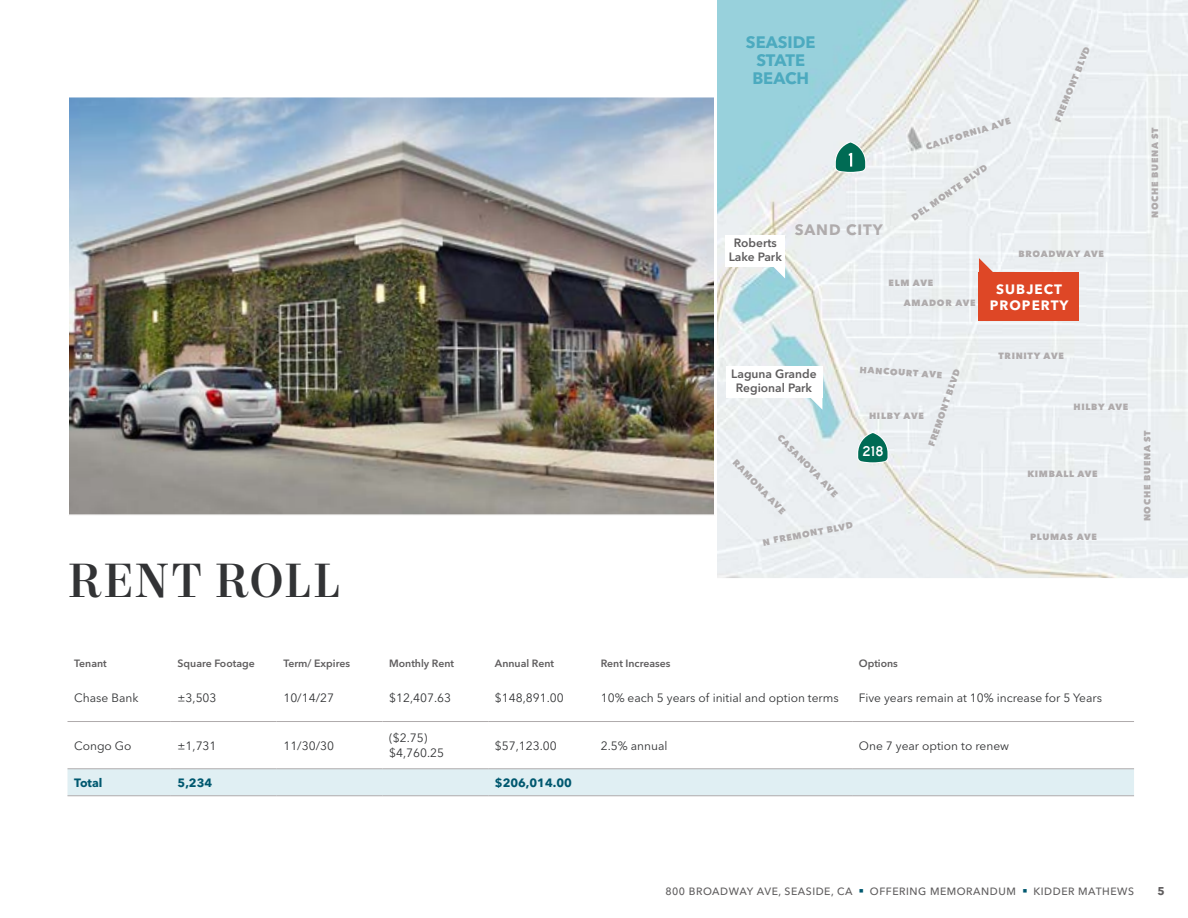
<style>
.page{position:relative;width:1188px;height:918px;background:#fff}
.page>*{position:absolute;margin:0;border:0;box-sizing:border-box;transform-origin:0 0}
.t1{font:500 48px "Mort Modern 09";letter-spacing:.025em;color:#323335}
.t2{font:700 16.5px/18px "Avenir Next LT Pro";color:#4caabf;text-align:center}
.t3{font:700 15px "Avenir Next LT Pro";letter-spacing:.06em;color:#afabac}
.t4{font:14.7px "Highway Gothic";color:#fff}
.t5{font:700 13.5px/16.5px "Avenir Next LT Pro";letter-spacing:.08em;color:#fff;text-align:center}
.t6{font:12px/15px "Avenir Next LT Pro";color:#323335}
.t7{font:600 12px/13.5px "Avenir Next LT Pro";color:#5f5d5e;text-align:center}
.t8{font:700 12px "Avenir Next LT Pro";color:#00586f}
.t9{font:700 11.25px "Avenir Next LT Pro";color:#5f5d5e}
.t10{font:600 10.5px "Avenir Next LT Pro";color:#5f5d5e}
.t11{font:500 10.5px "Avenir Next LT Pro";letter-spacing:.05em;color:#5f5d5e}
.t12{font:800 9px/19.5px "Avenir Next LT Pro";letter-spacing:.08em;color:#afabac}
.s1{color:#00586f}
</style>
<div class="page">
<div style="left:68px;top:769px;width:1066px;height:26px;background:#e0eff3"></div>
<hr style="left:68px;top:721px;width:103px;height:1px;background:#afabac">
<hr style="left:171px;top:721px;width:106px;height:1px;background:#afabac">
<hr style="left:277px;top:721px;width:105px;height:1px;background:#afabac">
<hr style="left:382px;top:721px;width:106px;height:1px;background:#afabac">
<hr style="left:488px;top:721px;width:106px;height:1px;background:#afabac">
<hr style="left:594px;top:721px;width:258px;height:1px;background:#afabac">
<hr style="left:852px;top:721px;width:282px;height:1px;background:#afabac">
<hr style="left:68px;top:768px;width:103px;height:1px;background:#afabac">
<hr style="left:171px;top:768px;width:106px;height:1px;background:#afabac">
<hr style="left:277px;top:768px;width:105px;height:1px;background:#afabac">
<hr style="left:382px;top:768px;width:106px;height:1px;background:#afabac">
<hr style="left:488px;top:768px;width:106px;height:1px;background:#afabac">
<hr style="left:594px;top:768px;width:258px;height:1px;background:#afabac">
<hr style="left:852px;top:768px;width:282px;height:1px;background:#afabac">
<hr style="left:68px;top:795px;width:103px;height:1px;background:#afabac">
<hr style="left:171px;top:795px;width:106px;height:1px;background:#afabac">
<hr style="left:277px;top:795px;width:105px;height:1px;background:#afabac">
<hr style="left:382px;top:795px;width:106px;height:1px;background:#afabac">
<hr style="left:488px;top:795px;width:106px;height:1px;background:#afabac">
<hr style="left:594px;top:795px;width:258px;height:1px;background:#afabac">
<hr style="left:852px;top:795px;width:282px;height:1px;background:#afabac">
<img style="left:71px;top:99px;width:642px;height:414px">
<div style="left:68px;top:96px;width:648px;height:420px;border:2px solid #fff"></div>
<svg style="left:717px;top:0;width:471px;height:578px;background:#e3ebee"></svg>
<svg style="left:979px;top:258px;width:15px;height:15px"></svg>
<div style="left:979px;top:273px;width:100px;height:48px;background:#de4726"></div>
<svg style="left:835px;top:141px;width:31px;height:32px"></svg>
<svg style="left:857px;top:432px;width:31px;height:31px"></svg>
<svg style="left:773px;top:267px;width:12px;height:12px"></svg>
<div style="left:726px;top:235px;width:59px;height:32px;background:#fff"></div>
<div style="left:726px;top:366px;width:96px;height:32px;background:#fff"></div>
<svg style="left:811px;top:398px;width:11px;height:12px"></svg>
<h1 class="t1" style="left:68px;top:550px;width:275px">RENT ROLL</h1>
<h2 class="t2" style="left:746px;top:33px;width:71px">SEASIDE<br>STATE<br>BEACH</h2>
<p class="t7" style="left:729px;top:236px;width:55px">Roberts<br>Lake Park</p>
<p class="t3" style="left:795px;top:220px;width:89px">SAND CITY</p>
<p class="t12" style="left:923px;top:137px;width:90px;rotate:-17deg">CALIFORNIA AVE</p>
<p class="t12" style="left:907px;top:210px;width:92px;rotate:-35deg">DEL MONTE BLVD</p>
<p class="t12" style="left:1048px;top:118px;width:82px;rotate:-68deg">FREMONT BLVD</p>
<p class="t12" style="left:1018px;top:244px;width:87px">BROADWAY AVE</p>
<p class="t12" style="left:904px;top:273px;width:73px;text-indent:-15px">ELM AVE<br>AMADOR AVE</p>
<p class="t5" style="left:990px;top:281px;width:80px">SUBJECT<br>PROPERTY</p>
<p class="t12" style="left:1145px;top:218px;width:93px;rotate:-90deg">NOCHE BUENA ST</p>
<p class="t7" style="left:731px;top:367px;width:87px">Laguna Grande<br>Regional Park</p>
<p class="t12" style="left:786px;top:429px;width:84px;rotate:46deg">CASANOVA AVE</p>
<p class="t12" style="left:741px;top:454px;width:73px;rotate:46deg">RAMONA AVE</p>
<p class="t12" style="left:861px;top:360px;width:84px;rotate:4deg">HANCOURT AVE</p>
<p class="t12" style="left:922px;top:443px;width:82px;rotate:-71deg">FREMONT BLVD</p>
<p class="t12" style="left:869px;top:406px;width:56px">HILBY AVE</p>
<p class="t4" style="left:862px;top:443px;width:23px">218</p>
<p class="t12" style="left:761px;top:533px;width:93px;rotate:-11deg">N FREMONT BLVD</p>
<p class="t12" style="left:998px;top:346px;width:67px">TRINITY AVE</p>
<p class="t12" style="left:1074px;top:397px;width:56px">HILBY AVE</p>
<p class="t12" style="left:1027px;top:464px;width:72px">KIMBALL AVE</p>
<p class="t12" style="left:1030px;top:527px;width:68px">PLUMAS AVE</p>
<p class="t12" style="left:1138px;top:521px;width:93px;rotate:-90deg">NOCHE BUENA ST</p>
<p class="t10" style="left:74px;top:657px;width:34px">Tenant</p>
<p class="t10" style="left:178px;top:657px;width:79px">Square Footage</p>
<p class="t10" style="left:283px;top:657px;width:68px">Term/ Expires</p>
<p class="t10" style="left:389px;top:657px;width:66px">Monthly Rent</p>
<p class="t10" style="left:495px;top:657px;width:61px">Annual Rent</p>
<p class="t10" style="left:601px;top:657px;width:71px">Rent Increases</p>
<p class="t10" style="left:859px;top:657px;width:41px">Options</p>
<p class="t6" style="left:74px;top:691px;width:66px">Chase Bank</p>
<p class="t6" style="left:178px;top:691px;width:40px">±3,503</p>
<p class="t6" style="left:283px;top:691px;width:52px">10/14/27</p>
<p class="t6" style="left:389px;top:691px;width:63px">$12,407.63</p>
<p class="t6" style="left:495px;top:691px;width:70px">$148,891.00</p>
<p class="t6" style="left:601px;top:691px;width:240px">10% each 5 years of initial and option terms</p>
<p class="t6" style="left:859px;top:691px;width:245px">Five years remain at 10% increase for 5 Years</p>
<p class="t6" style="left:74px;top:738px;width:59px">Congo Go</p>
<p class="t6" style="left:178px;top:738px;width:40px">±1,731</p>
<p class="t6" style="left:283px;top:738px;width:52px">11/30/30</p>
<p class="t6" style="left:389px;top:730px;width:56px">($2.75) $4,760.25</p>
<p class="t6" style="left:495px;top:738px;width:63px">$57,123.00</p>
<p class="t6" style="left:601px;top:738px;width:68px">2.5% annual</p>
<p class="t6" style="left:859px;top:738px;width:152px">One 7 year option to renew</p>
<p class="t8" style="left:74px;top:775px;width:30px">Total</p>
<p class="t8" style="left:178px;top:775px;width:36px">5,234</p>
<p class="t8" style="left:495px;top:775px;width:78px">$206,014.00</p>
<p class="t11" style="left:665px;top:885px;width:470px">800 BROADWAY AVE, SEASIDE, CA <span class="s1">■</span> OFFERING MEMORANDUM <span class="s1">■</span> KIDDER MATHEWS</p>
<p class="t9" style="left:1157px;top:884px;width:9px">5</p>
</div>
